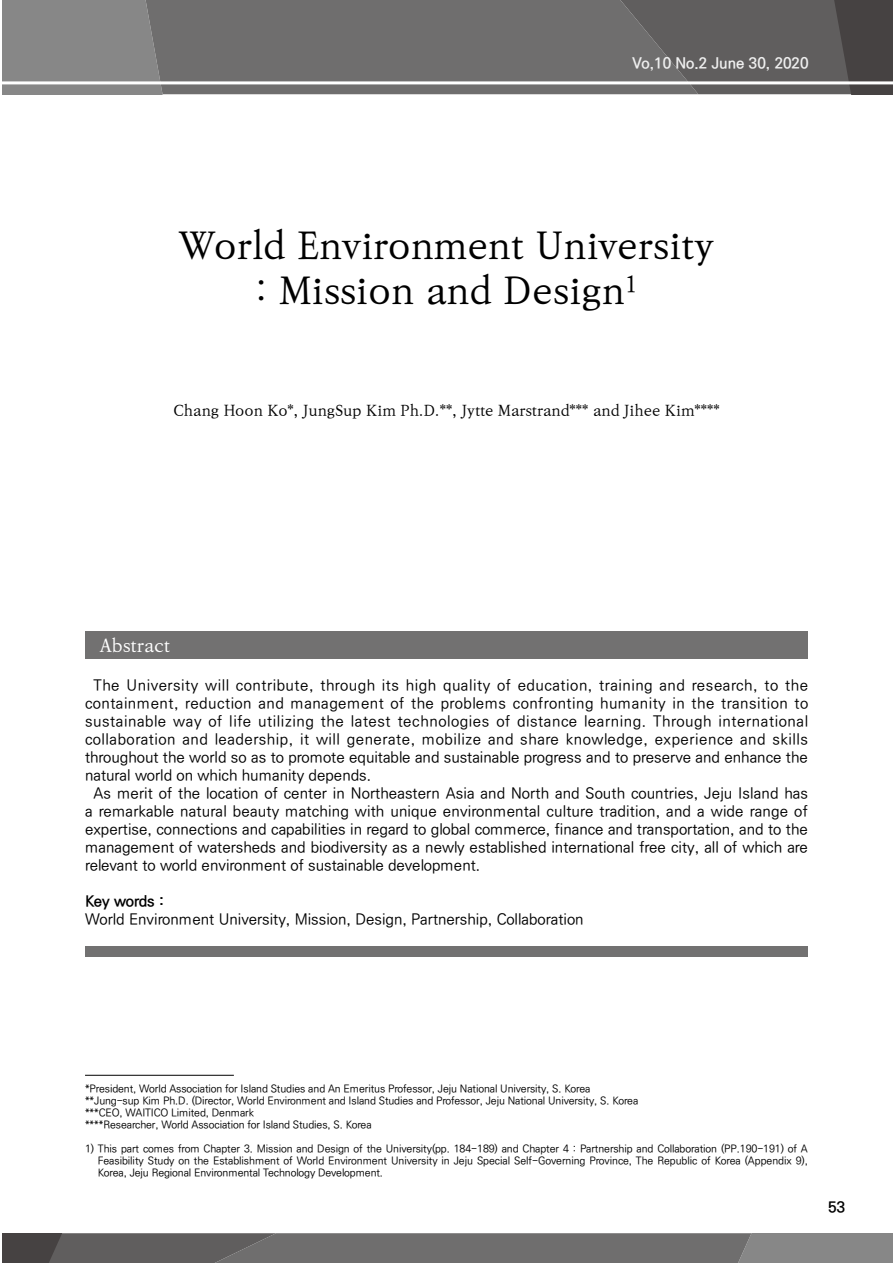
<style>
.page{position:relative;width:893px;height:1263px;background:#fff}
.page>*{position:absolute;margin:0;border:0;box-sizing:border-box;transform-origin:0 0}
.t1{font:500 37.5px/45px "Ko Pub Batang";color:#000;text-align:center}
.t2{font:500 18px "Ko Pub Batang";color:#fff}
.t3{font:500 15px "Ko Pub Dotum";letter-spacing:.005em;color:#000}
.t4{font:500 15px "Ko Pub Dotum";letter-spacing:.035em;color:#000}
.t5{font:500 15px "Ko Pub Dotum";letter-spacing:.04em;color:#000}
.t6{font:500 15px "Ko Pub Dotum";letter-spacing:.03em;color:#000}
.t7{font:500 15px "Ko Pub Batang";color:#000}
.t8{font:700 15px "Ko Pub Dotum";color:#efefef}
.t9{font:700 15px "Ko Pub Dotum";letter-spacing:-.01em;color:#000}
.t10{font:500 10.5px/12px "Ko Pub Dotum";letter-spacing:-.01em;color:#000}
</style>
<div class="page">
<div style="left:2px;top:0;width:144px;height:94px;background:#878787"></div>
<div style="left:146px;top:0;width:474px;height:94px;background:#6f6e6e"></div>
<svg style="left:620px;top:0;width:273px;height:94px;background:#5e5c5c"></svg>
<hr style="left:0;top:81px;width:893px;height:3px;background:#fff">
<svg style="left:2px;top:1233px;width:891px;height:30px;background:#6e6c6c"></svg>
<div style="left:85px;top:631px;width:723px;height:28px;background:#727171"></div>
<div style="left:85px;top:946px;width:723px;height:10px;background:#727171"></div>
<hr style="left:85px;top:1075px;width:149px;height:1px;background:#000">
<p class="t8" style="left:633px;top:56px;width:177px">Vo,10 No.2 June 30, 2020</p>
<h1 class="t1" style="left:179px;top:224px;width:536px">World Environment University : Mission and Design<sup>1</sup></h1>
<p class="t7" style="left:173px;top:403px;width:548px">Chang Hoon Ko*, JungSup Kim Ph.D.**, Jytte Marstrand*** and Jihee Kim****</p>
<p class="t2" style="left:100px;top:636px;width:72px">Abstract</p>
<p class="t4" style="left:94px;top:678px;width:716px">The University will contribute, through its high quality of education, training and research, to the</p>
<p class="t6" style="left:85px;top:696px;width:725px">containment, reduction and management of the problems confronting humanity in the transition to</p>
<p class="t5" style="left:85px;top:714px;width:725px">sustainable way of life utilizing the latest technologies of distance learning. Through international</p>
<p class="t4" style="left:85px;top:732px;width:725px">collaboration and leadership, it will generate, mobilize and share knowledge, experience and skills</p>
<p class="t3" style="left:85px;top:750px;width:724px">throughout the world so as to promote equitable and sustainable progress and to preserve and enhance the</p>
<p class="t3" style="left:85px;top:768px;width:288px">natural world on which humanity depends.</p>
<p class="t3" style="left:94px;top:786px;width:716px">As merit of the location of center in Northeastern Asia and North and South countries, Jeju Island has</p>
<p class="t3" style="left:85px;top:804px;width:724px">a remarkable natural beauty matching with unique environmental culture tradition, and a wide range of</p>
<p class="t3" style="left:85px;top:822px;width:724px">expertise, connections and capabilities in regard to global commerce, finance and transportation, and to the</p>
<p class="t3" style="left:85px;top:840px;width:724px">management of watersheds and biodiversity as a newly established international free city, all of which are</p>
<p class="t3" style="left:85px;top:858px;width:397px">relevant to world environment of sustainable development.</p>
<p class="t9" style="left:85px;top:894px;width:80px">Key words :</p>
<p class="t3" style="left:85px;top:912px;width:500px">World Environment University, Mission, Design, Partnership, Collaboration</p>
<p class="t10" style="left:85px;top:1083px;width:555px">*President, World Association for Island Studies and An Emeritus Professor, Jeju National University, S. Korea **Jung-sup Kim Ph.D. (Director, World Environment and Island Studies and Professor, Jeju National University, S. Korea ***CEO, WAITICO Limited, Denmark<br>****Researcher, World Association for Island Studies, S. Korea</p>
<p class="t10" style="left:98px;top:1143px;width:712px;text-align:justify;text-indent:-13px">1) This part comes from Chapter 3. Mission and Design of the University(pp. 184-189) and Chapter 4 : Partnership and Collaboration (PP.190-191) of A Feasibility Study on the Establishment of World Environment University in Jeju Special Self-Governing Province, The Republic of Korea (Appendix 9), Korea, Jeju Regional Environmental Technology Development.</p>
<p class="t9" style="left:828px;top:1199px;width:18px">53</p>
</div>
